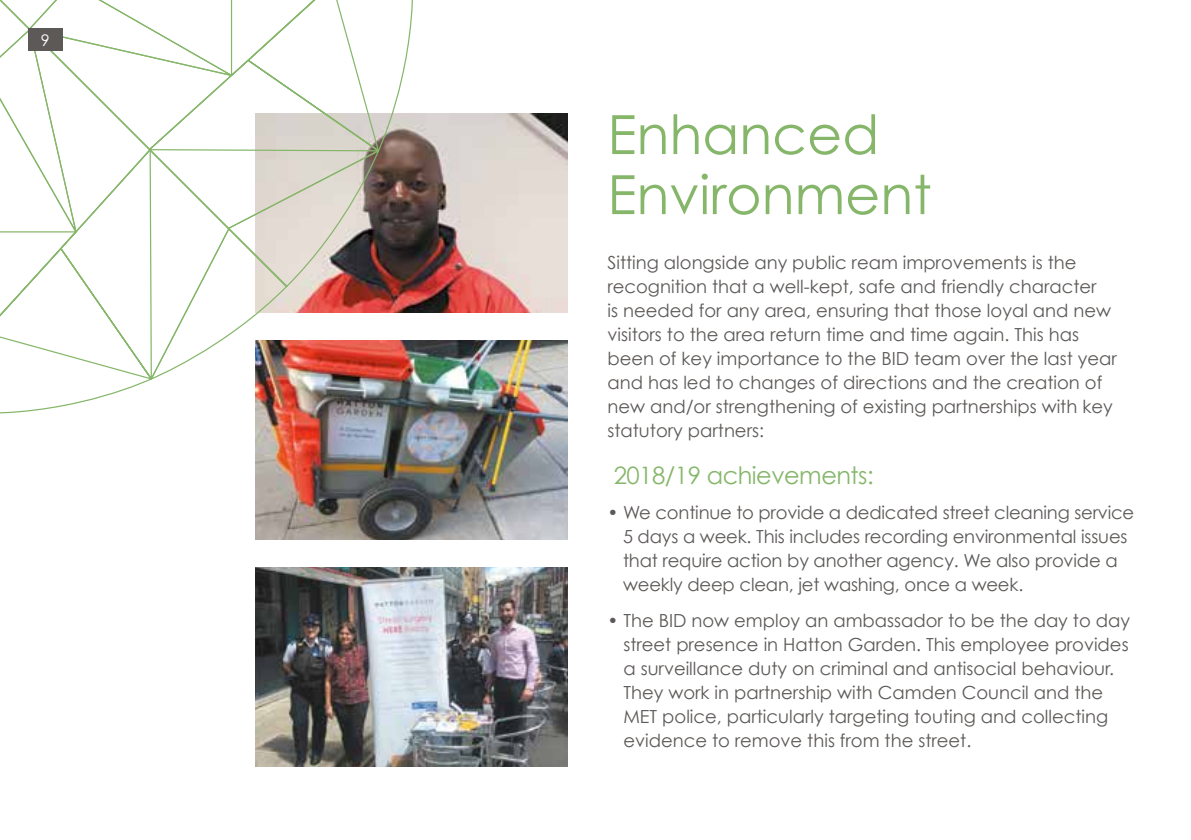
<style>
.page{position:relative;width:1191px;height:840px;background:#fff}
.page>*{position:absolute;margin:0;border:0;box-sizing:border-box;transform-origin:0 0}
.t1{font:54px/60px "Century Gothic";color:#85b669}
.t2{font:24px "Century Gothic";letter-spacing:-.02em;color:#85b669}
.t3{font:18px/24px "Century Gothic";color:#5c5957}
.t4{font:16px "Century Gothic";color:#fff}
</style>
<div class="page">
<img style="left:414px;top:113px;width:153px;height:199px">
<img style="left:255px;top:340px;width:312px;height:199px">
<img style="left:255px;top:567px;width:312px;height:199px">
<svg style="left:0;top:0;width:414px;height:414px"></svg>
<div style="left:28px;top:28px;width:34px;height:23px;background:#5c5957"></div>
<p class="t4" style="left:41px;top:30px;width:10px">9</p>
<h1 class="t1" style="left:607px;top:104px;width:325px">Enhanced<br>Environment</h1>
<p class="t3" style="left:607px;top:250px;width:511px">Sitting alongside any public ream improvements is the recognition that a well-kept, safe and friendly character<br>is needed for any area, ensuring that those loyal and new visitors to the area return time and time again. This has been of key importance to the BID team over the last year and has led to changes of directions and the creation of new and/or strengthening of existing partnerships with key statutory partners:</p>
<h2 class="t2" style="left:613px;top:460px;width:262px">2018/19 achievements:</h2>
<p class="t3" style="left:623px;top:500px;width:513px;text-indent:-16px">• We continue to provide a dedicated street cleaning service 5 days a week. This includes recording environmental issues that require action by another agency. We also provide a weekly deep clean, jet washing, once a week.</p>
<p class="t3" style="left:623px;top:607px;width:508px;text-indent:-16px">• The BID now employ an ambassador to be the day to day street presence in Hatton Garden. This employee provides a surveillance duty on criminal and antisocial behaviour.<br>They work in partnership with Camden Council and the MET police, particularly targeting touting and collecting evidence to remove this from the street.</p>
</div>
